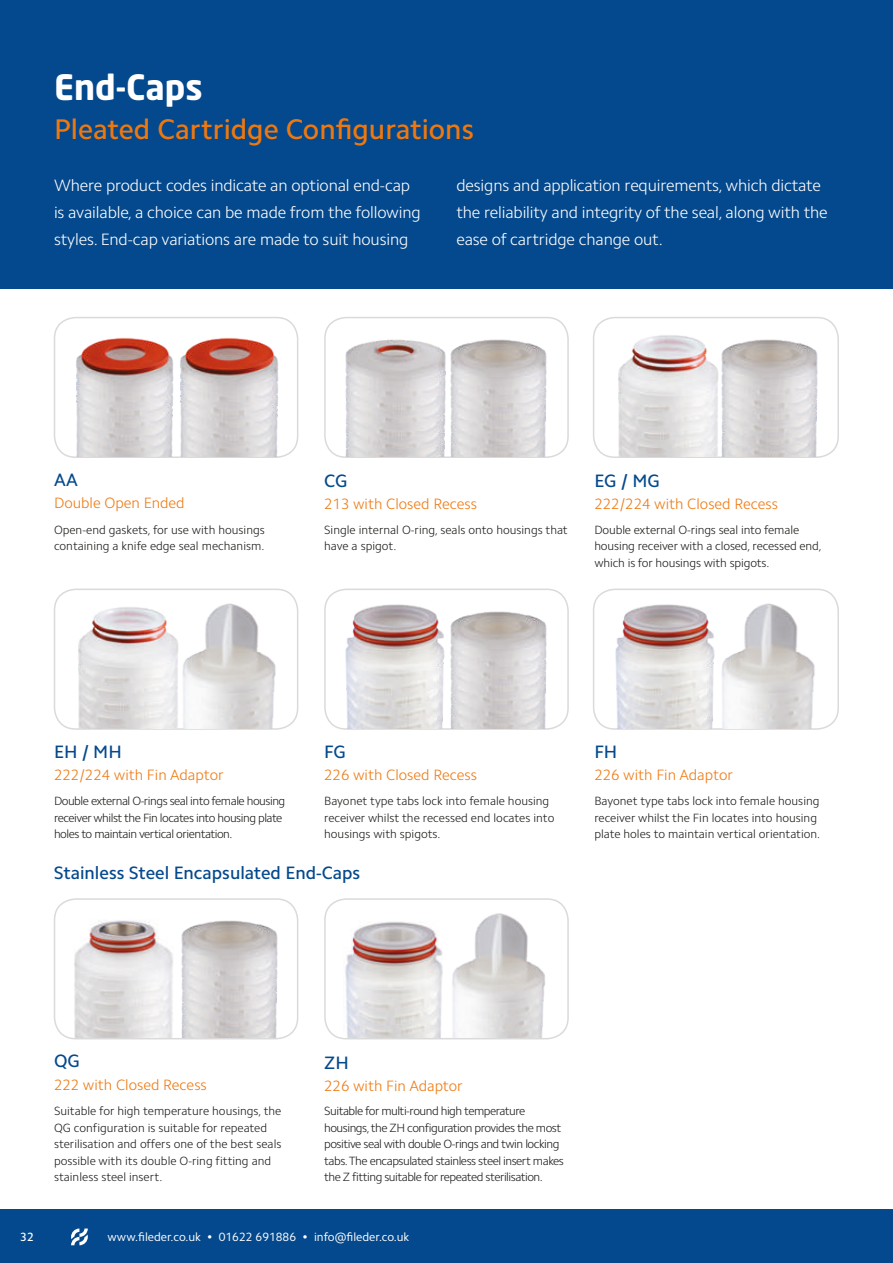
<style>
.page{position:relative;width:893px;height:1263px;background:#04498d}
.page>*{position:absolute;margin:0;border:0;box-sizing:border-box;transform-origin:0 0}
.t1{font:700 34.5px "Neo Sans";color:#fff}
.t2{font:500 28.5px "Camphor Std";color:#ef780e}
.t3{font:500 18px "Camphor Std";color:#04498d}
.t4{font:300 16.5px/27px "Camphor Std";letter-spacing:-.01em;color:#fff}
.t5{font:300 15px "Camphor Std";color:#ef780e}
.t6{font:300 12px/16.5px "Camphor Std";letter-spacing:-.01em;color:#1d1d1b}
.t7{font:300 12px/16.5px "Camphor Std";letter-spacing:-.04em;color:#1d1d1b}
.t8{font:12px "Camphor Std";color:#fff}
.t9{font:500 12px "Camphor Std";color:#fff}
</style>
<div class="page">
<div style="left:0;top:289px;width:893px;height:920px;background:#fff"></div>
<hr style="left:892px;top:882px;width:1px;height:327px;background:#f3f6fa">
<div style="left:324px;top:898px;width:245px;height:141px;border:2px solid #dadada;border-radius:21px"></div>
<img style="left:449px;top:913px;width:99px;height:125px">
<img style="left:343px;top:921px;width:100px;height:117px">
<div style="left:324px;top:317px;width:245px;height:141px;border:2px solid #dadada;border-radius:21px"></div>
<img style="left:449px;top:339px;width:99px;height:117px">
<img style="left:344px;top:339px;width:103px;height:118px">
<div style="left:54px;top:317px;width:244px;height:141px;border:2px solid #dadada;border-radius:21px"></div>
<img style="left:74px;top:337px;width:102px;height:120px">
<img style="left:178px;top:337px;width:103px;height:120px">
<div style="left:593px;top:317px;width:246px;height:141px;border:2px solid #dadada;border-radius:21px"></div>
<img style="left:616px;top:335px;width:103px;height:121px">
<img style="left:720px;top:339px;width:99px;height:117px">
<div style="left:54px;top:589px;width:244px;height:141px;border:2px solid #dadada;border-radius:21px"></div>
<img style="left:179px;top:603px;width:100px;height:125px">
<img style="left:76px;top:607px;width:103px;height:121px">
<div style="left:324px;top:589px;width:245px;height:141px;border:2px solid #dadada;border-radius:21px"></div>
<img style="left:343px;top:604px;width:103px;height:124px">
<img style="left:449px;top:611px;width:99px;height:117px">
<div style="left:54px;top:898px;width:244px;height:141px;border:2px solid #dadada;border-radius:21px"></div>
<img style="left:74px;top:920px;width:99px;height:118px">
<img style="left:180px;top:920px;width:99px;height:118px">
<div style="left:593px;top:589px;width:246px;height:141px;border:2px solid #dadada;border-radius:21px"></div>
<img style="left:718px;top:603px;width:100px;height:125px">
<img style="left:613px;top:604px;width:103px;height:124px">
<svg style="left:71px;top:1228px;width:17px;height:17px"></svg>
<h1 class="t1" style="left:54px;top:73px;width:150px">End-Caps</h1>
<h2 class="t2" style="left:54px;top:112px;width:421px">Pleated Cartridge Configurations</h2>
<h3 class="t4" style="left:54px;top:172px;width:368px">Where product codes indicate an optional end-cap is available, a choice can be made from the following styles. End-cap variations are made to suit housing</h3>
<h3 class="t4" style="left:456px;top:172px;width:373px">designs and application requirements, which dictate the reliability and integrity of the seal, along with the ease of cartridge change out.</h3>
<h3 class="t3" style="left:54px;top:469px;width:26px">AA</h3>
<p class="t5" style="left:54px;top:494px;width:132px">Double Open Ended</p>
<p class="t6" style="left:54px;top:521px;width:212px">Open-end gaskets, for use with housings containing a knife edge seal mechanism.</p>
<h3 class="t3" style="left:324px;top:470px;width:25px">CG</h3>
<p class="t5" style="left:324px;top:495px;width:154px">213 with Closed Recess</p>
<p class="t6" style="left:324px;top:521px;width:245px">Single internal O-ring, seals onto housings that have a spigot.</p>
<h3 class="t3" style="left:594px;top:470px;width:67px">EG / MG</h3>
<p class="t5" style="left:594px;top:495px;width:185px">222/224 with Closed Recess</p>
<p class="t6" style="left:594px;top:521px;width:229px">Double external O-rings seal into female housing receiver with a closed, recessed end, which is for housings with spigots.</p>
<h3 class="t3" style="left:54px;top:741px;width:69px">EH / MH</h3>
<p class="t5" style="left:54px;top:766px;width:171px">222/224 with Fin Adaptor</p>
<p class="t7" style="left:54px;top:793px;width:233px">Double external O-rings seal into female housing receiver whilst the Fin locates into housing plate holes to maintain vertical orientation.</p>
<h3 class="t3" style="left:324px;top:741px;width:23px">FG</h3>
<p class="t5" style="left:324px;top:766px;width:154px">226 with Closed Recess</p>
<p class="t6" style="left:324px;top:793px;width:232px">Bayonet type tabs lock into female housing receiver whilst the recessed end locates into housings with spigots.</p>
<h3 class="t3" style="left:54px;top:862px;width:308px">Stainless Steel Encapsulated End-Caps</h3>
<h3 class="t3" style="left:594px;top:741px;width:25px">FH</h3>
<p class="t5" style="left:594px;top:766px;width:140px">226 with Fin Adaptor</p>
<p class="t6" style="left:594px;top:793px;width:227px">Bayonet type tabs lock into female housing receiver whilst the Fin locates into housing plate holes to maintain vertical orientation.</p>
<h3 class="t3" style="left:54px;top:1051px;width:27px">QG</h3>
<p class="t5" style="left:54px;top:1076px;width:154px">222 with Closed Recess</p>
<p class="t6" style="left:54px;top:1103px;width:229px">Suitable for high temperature housings, the QG configuration is suitable for repeated sterilisation and offers one of the best seals possible with its double O-ring fitting and stainless steel insert.</p>
<h3 class="t3" style="left:324px;top:1052px;width:26px">ZH</h3>
<p class="t5" style="left:324px;top:1077px;width:140px">226 with Fin Adaptor</p>
<p class="t7" style="left:324px;top:1103px;width:241px">Suitable for multi-round high temperature housings, the ZH configuration provides the most positive seal with double O-rings and twin locking tabs. The encapsulated stainless steel insert makes the Z fitting suitable for repeated sterilisation.</p>
<p class="t9" style="left:20px;top:1230px;width:15px">32</p>
<p class="t8" style="left:107px;top:1230px;width:303px">www.fileder.co.uk • 01622 691886 • info@fileder.co.uk</p>
</div>
